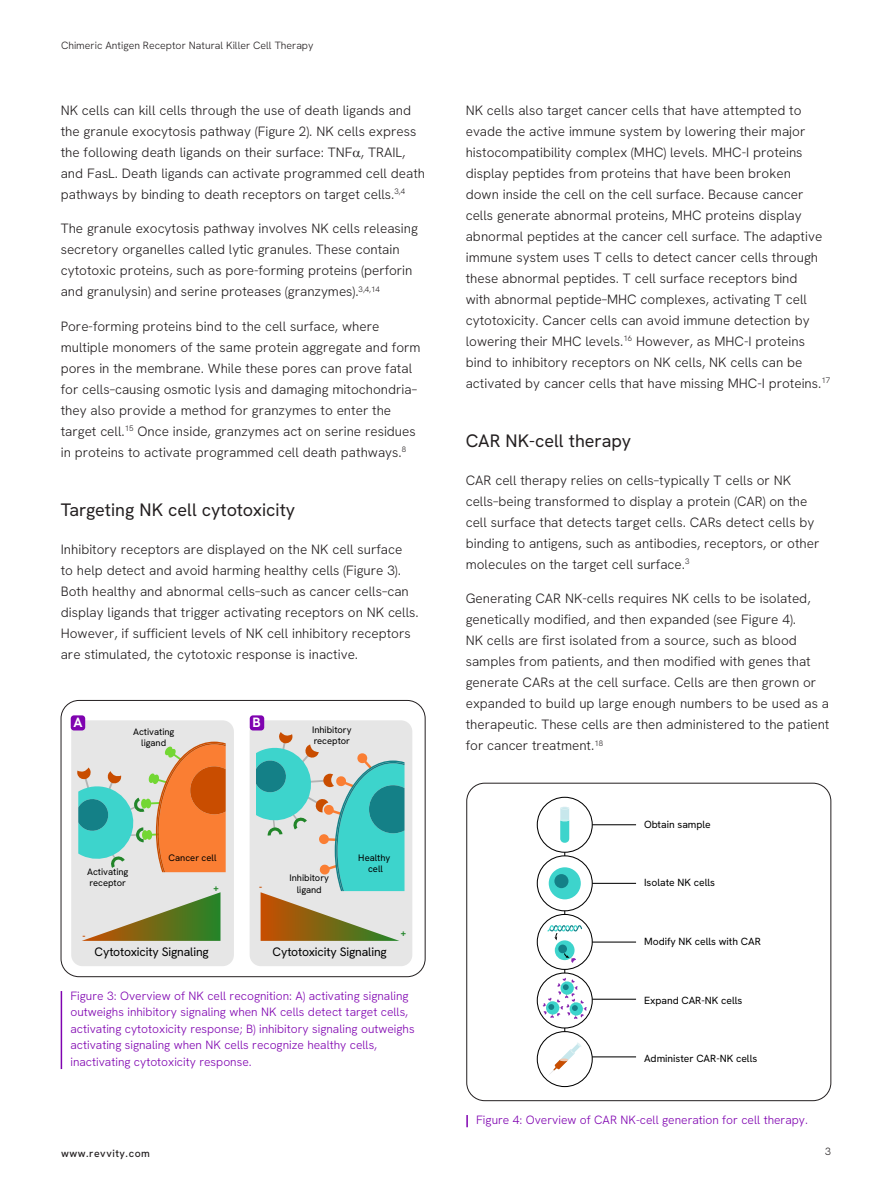
<style>
.page{position:relative;width:891px;height:1188px;background:#fff}
.page>*{position:absolute;margin:0;border:0;box-sizing:border-box;transform-origin:0 0}
.Intro_Subhead{font:18px "Hanken Grotesk";color:#231f20}
.t1{font:300 13.5px/21px "Hanken Grotesk";color:#231f20}
.t2{font:700 13.5px "Hanken Grotesk";color:#fff}
.t3{font:12.15px "Hanken Grotesk";letter-spacing:-.01em;color:#000}
.t4{font:300 12px/16.5px "Hanken Grotesk";color:#7f03b0}
.t5{font:300 10.5px "Hanken Grotesk";color:#231f20}
.t6{font:500 10.5px "Hanken Grotesk";letter-spacing:.05em;color:#231f20}
.t7{font:10.35px "Hanken Grotesk";color:#000}
.t8{font:9.45px/11.2px "Hanken Grotesk";color:#000;text-align:center}
.t9{font:800 9.45px "Hanken Grotesk";color:#218529}
.t10{font:800 9.45px "Hanken Grotesk";color:#c94d00}
</style>
<div class="page">
<hr style="left:564px;top:844px;width:1px;height:196px;background:#000">
<hr style="left:576px;top:824px;width:60px;height:1px;background:#000">
<hr style="left:576px;top:883px;width:60px;height:1px;background:#000">
<hr style="left:576px;top:942px;width:60px;height:1px;background:#000">
<hr style="left:576px;top:999px;width:60px;height:1px;background:#000">
<hr style="left:576px;top:1056px;width:60px;height:1px;background:#000">
<div style="left:537px;top:797px;width:55px;height:55px;background:#fff;border-radius:50%"></div>
<div style="left:537px;top:797px;width:56px;height:56px;border:1px solid #000;border-radius:50%"></div>
<svg style="left:560px;top:806px;width:9px;height:37px"></svg>
<div style="left:537px;top:856px;width:55px;height:55px;background:#fff;border-radius:50%"></div>
<div style="left:537px;top:855px;width:56px;height:56px;border:1px solid #000;border-radius:50%"></div>
<svg style="left:549px;top:867px;width:32px;height:32px"></svg>
<div style="left:537px;top:914px;width:55px;height:55px;background:#fff;border-radius:50%"></div>
<div style="left:537px;top:914px;width:56px;height:56px;border:1px solid #000;border-radius:50%"></div>
<svg style="left:547px;top:925px;width:35px;height:38px"></svg>
<svg style="left:537px;top:973px;width:55px;height:55px"></svg>
<div style="left:537px;top:973px;width:56px;height:56px;border:1px solid #000;border-radius:50%"></div>
<svg style="left:543px;top:978px;width:44px;height:41px"></svg>
<div style="left:537px;top:1032px;width:55px;height:55px;background:#fff;border-radius:50%"></div>
<div style="left:537px;top:1031px;width:56px;height:56px;border:1px solid #000;border-radius:50%"></div>
<svg style="left:549px;top:1042px;width:33px;height:33px"></svg>
<div style="left:467px;top:783px;width:364px;height:318px;border:1px solid #231f20;border-radius:18px"></div>
<svg style="left:466px;top:1115px;width:2px;height:12px"></svg>
<hr style="left:61px;top:991px;width:1px;height:78px;background:#7f03b0">
<div style="left:71px;top:720px;width:163px;height:246px;background:#e6e6e6;border-radius:11px"></div>
<svg style="left:77px;top:742px;width:149px;height:130px"></svg>
<svg style="left:82px;top:892px;width:139px;height:49px"></svg>
<div style="left:250px;top:720px;width:162px;height:246px;background:#e6e6e6;border-radius:11px"></div>
<svg style="left:256px;top:732px;width:149px;height:209px"></svg>
<div style="left:61px;top:700px;width:364px;height:277px;border:1px solid #231f20;border-radius:18px"></div>
<div style="left:71px;top:715px;width:14px;height:15px;background:#7f03b0;border-radius:3px"></div>
<div style="left:250px;top:715px;width:14px;height:15px;background:#7f03b0;border-radius:3px"></div>
<p class="t5" style="left:61px;top:39px;width:254px">Chimeric Antigen Receptor Natural Killer Cell Therapy</p>
<p class="t1" style="left:61px;top:99px;width:366px">NK cells can kill cells through the use of death ligands and the granule exocytosis pathway (Figure 2). NK cells express the following death ligands on their surface: TNF , TRAIL, and FasL. Death ligands can activate programmed cell death pathways by binding to death receptors on target cells.<sup>3,4</sup></p>
<p class="t1" style="left:61px;top:218px;width:359px">The granule exocytosis pathway involves NK cells releasing secretory organelles called lytic granules. These contain cytotoxic proteins, such as pore-forming proteins (perforin and granulysin) and serine proteases (granzymes).<sup>3,4,14</sup></p>
<p class="t1" style="left:61px;top:315px;width:361px">Pore-forming proteins bind to the cell surface, where multiple monomers of the same protein aggregate and form pores in the membrane. While these pores can prove fatal for cells–causing osmotic lysis and damaging mitochondria– they also provide a method for granzymes to enter the target cell.<sup>15</sup> Once inside, granzymes act on serine residues in proteins to activate programmed cell death pathways.<sup>8</sup></p>
<p class="Intro_Subhead" style="left:61px;top:498px;width:236px">Targeting NK cell cytotoxicity</p>
<p class="t1" style="left:61px;top:538px;width:360px">Inhibitory receptors are displayed on the NK cell surface<br>to help detect and avoid harming healthy cells (Figure 3).<br>Both healthy and abnormal cells–such as cancer cells–can display ligands that trigger activating receptors on NK cells.<br>However, if sufficient levels of NK cell inhibitory receptors are stimulated, the cytotoxic response is inactive.</p>
<p class="t2" style="left:73px;top:714px;width:11px">A</p>
<p class="t2" style="left:252px;top:714px;width:10px">B</p>
<p class="t8" style="left:133px;top:726px;width:43px">Activating ligand</p>
<p class="t8" style="left:312px;top:724px;width:41px;text-align:left">Inhibitory receptor</p>
<p class="t8" style="left:87px;top:866px;width:43px;text-align:left">Activating receptor</p>
<p class="t8" style="left:169px;top:852px;width:49px">Cancer cell</p>
<p class="t9" style="left:214px;top:882px;width:7px">+</p>
<p class="t10" style="left:259px;top:880px;width:5px">-</p>
<p class="t8" style="left:290px;top:872px;width:41px">Inhibitory ligand</p>
<p class="t8" style="left:358px;top:852px;width:34px">Healthy cell</p>
<p class="t10" style="left:82px;top:930px;width:5px">-</p>
<p class="t9" style="left:401px;top:927px;width:7px">+</p>
<p class="t3" style="left:95px;top:944px;width:116px">Cytotoxicity Signaling</p>
<p class="t3" style="left:273px;top:944px;width:116px">Cytotoxicity Signaling</p>
<p class="t4" style="left:70px;top:987px;width:346px">Figure 3: Overview of NK cell recognition: A) activating signaling outweighs inhibitory signaling when NK cells detect target cells, activating cytotoxicity response; B) inhibitory signaling outweighs activating signaling when NK cells recognize healthy cells, inactivating cytotoxicity response.</p>
<p class="t1" style="left:466px;top:99px;width:366px">NK cells also target cancer cells that have attempted to evade the active immune system by lowering their major histocompatibility complex (MHC) levels. MHC-I proteins display peptides from proteins that have been broken<br>down inside the cell on the cell surface. Because cancer cells generate abnormal proteins, MHC proteins display abnormal peptides at the cancer cell surface. The adaptive immune system uses T cells to detect cancer cells through these abnormal peptides. T cell surface receptors bind<br>with abnormal peptide–MHC complexes, activating T cell cytotoxicity. Cancer cells can avoid immune detection by lowering their MHC levels.<sup>16</sup> However, as MHC-I proteins bind to inhibitory receptors on NK cells, NK cells can be activated by cancer cells that have missing MHC-I proteins.<sup>17</sup></p>
<p class="Intro_Subhead" style="left:466px;top:429px;width:167px">CAR NK-cell therapy</p>
<p class="t1" style="left:466px;top:469px;width:355px">CAR cell therapy relies on cells–typically T cells or NK cells–being transformed to display a protein (CAR) on the cell surface that detects target cells. CARs detect cells by binding to antigens, such as antibodies, receptors, or other molecules on the target cell surface.<sup>3</sup></p>
<p class="t1" style="left:466px;top:588px;width:365px">Generating CAR NK-cells requires NK cells to be isolated, genetically modified, and then expanded (see Figure 4).<br>NK cells are first isolated from a source, such as blood samples from patients, and then modified with genes that generate CARs at the cell surface. Cells are then grown or expanded to build up large enough numbers to be used as a therapeutic. These cells are then administered to the patient for cancer treatment.<sup>18</sup></p>
<p class="t7" style="left:644px;top:818px;width:68px">Obtain sample</p>
<p class="t7" style="left:644px;top:876px;width:73px">Isolate NK cells</p>
<p class="t7" style="left:644px;top:935px;width:118px">Modify NK cells with CAR</p>
<p class="t7" style="left:644px;top:993px;width:100px">Expand CAR-NK cells</p>
<p class="t7" style="left:644px;top:1052px;width:115px">Administer CAR-NK cells</p>
<p class="t4" style="left:476px;top:1111px;width:333px">Figure 4: Overview of CAR NK-cell generation for cell therapy.</p>
<p class="t6" style="left:61px;top:1147px;width:90px">www.revvity.com</p>
<p class="t5" style="left:825px;top:1145px;width:7px">3</p>
</div>
